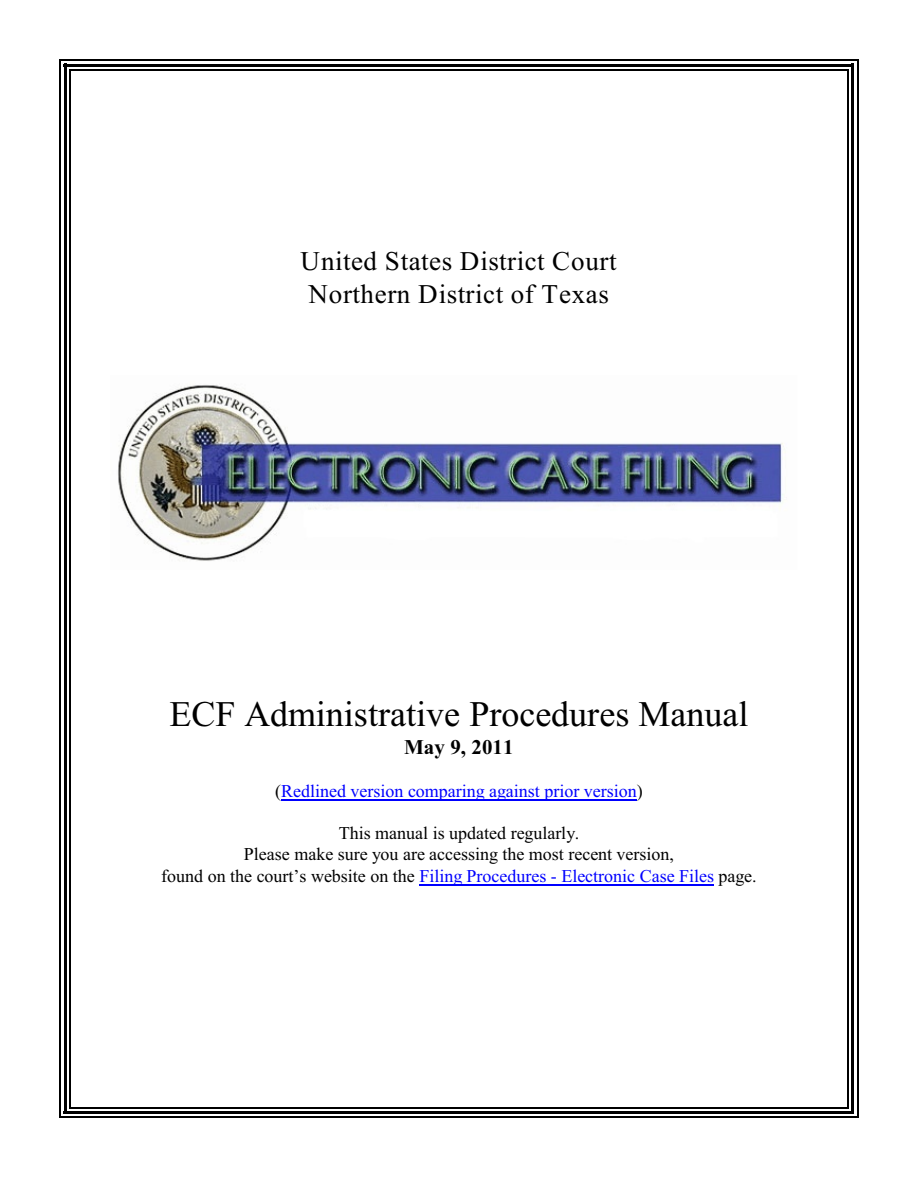
<style>
.page{position:relative;width:918px;height:1188px;background:#fff}
.page>*{position:absolute;margin:0;border:0;box-sizing:border-box;transform-origin:0 0}
.t1{font:36px "Times New Roman";color:#000}
.t2{font:27px/33.2px "Times New Roman";letter-spacing:.02em;color:#000}
.t3{font:700 21px "Times New Roman";color:#000}
.t4{font:18px/21.3px "Times New Roman";color:#000;text-align:center}
.t5{font:18px "Times New Roman";color:#00f}
.s1{color:#000}
.s2{color:#00f}
</style>
<div class="page">
<hr style="left:69px;top:69px;width:2px;height:1039px;background:#000">
<hr style="left:847px;top:69px;width:2px;height:1039px;background:#000">
<hr style="left:69px;top:69px;width:779px;height:2px;background:#000">
<hr style="left:69px;top:1107px;width:779px;height:1px;background:#000">
<hr style="left:64px;top:64px;width:2px;height:1050px;background:#000">
<hr style="left:851px;top:64px;width:3px;height:1050px;background:#000">
<hr style="left:64px;top:64px;width:790px;height:2px;background:#000">
<hr style="left:64px;top:1111px;width:790px;height:3px;background:#000">
<hr style="left:60px;top:60px;width:1px;height:1058px;background:#000">
<hr style="left:857px;top:60px;width:1px;height:1058px;background:#000">
<hr style="left:60px;top:60px;width:798px;height:1px;background:#000">
<hr style="left:60px;top:1117px;width:798px;height:1px;background:#000">
<img style="left:118px;top:385px;width:665px;height:176px">
<hr style="left:281px;top:799px;width:356px;height:1px;background:#00f">
<hr style="left:419px;top:884px;width:295px;height:1px;background:#00f">
<h2 class="t2" style="left:301px;top:247px;width:318px">United States District Court<br>Northern District of Texas</h2>
<h1 class="t1" style="left:169px;top:701px;width:581px">ECF Administrative Procedures Manual</h1>
<p class="t3" style="left:404px;top:740px;width:111px">May 9, 2011</p>
<p class="t5" style="left:275px;top:784px;width:369px"><span class="s1">(</span>Redlined version comparing against prior version<span class="s1">)</span></p>
<p class="t4" style="left:161px;top:824px;width:597px">This manual is updated regularly.<br>Please make sure you are accessing the most recent version,<br>found on the court’s website on the <span class="s2">Filing Procedures - Electronic Case Files</span> page.</p>
</div>
